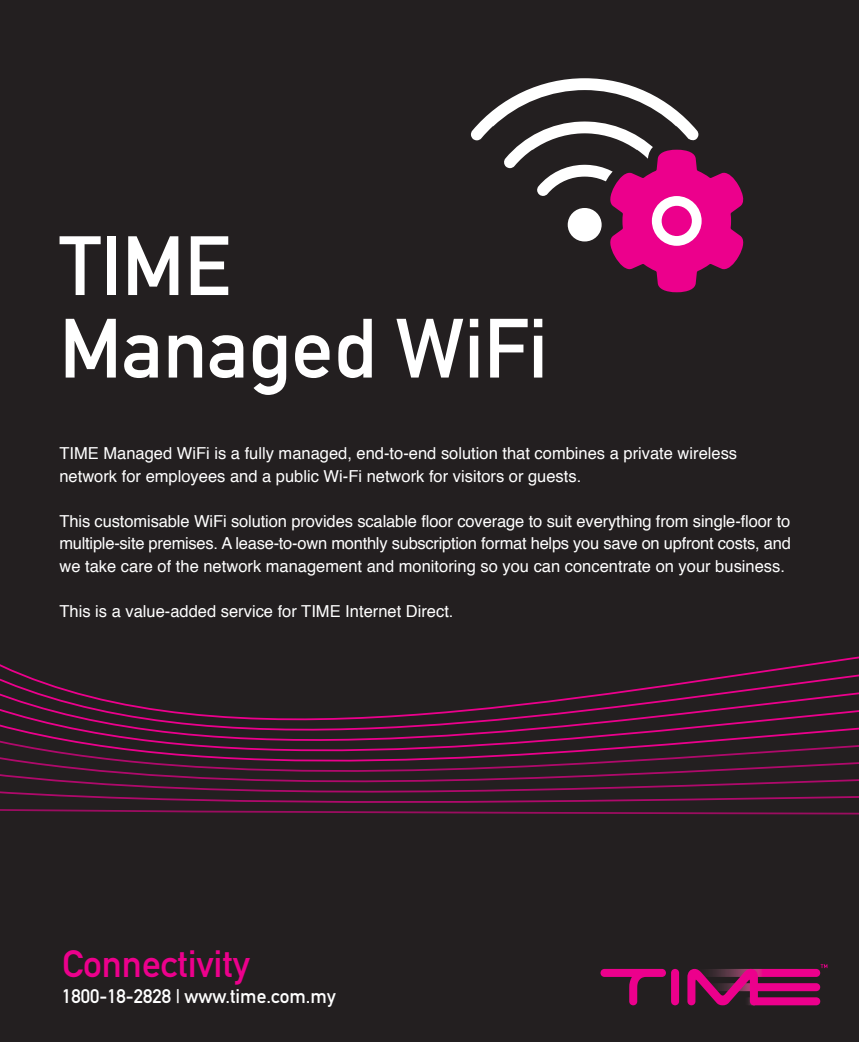
<style>
.page{position:relative;width:859px;height:1042px;background:#231f20}
.page>*{position:absolute;margin:0;border:0;box-sizing:border-box;transform-origin:0 0}
.t1{font:700 82.5px/82.5px "DIN Alternate";color:#fff}
.t2{font:700 37.5px "DIN Alternate";color:#ec008c}
.t3{font:700 19.35px "DIN Alternate";color:#fff}
.t4{font:16.5px/22.5px "Helvetica";color:#fff}
</style>
<div class="page">
<svg style="left:600px;top:969px;width:79px;height:36px"></svg>
<svg style="left:687px;top:964px;width:140px;height:41px"></svg>
<svg style="left:0;top:661px;width:859px;height:24px"></svg>
<svg style="left:0;top:685px;width:859px;height:25px"></svg>
<svg style="left:0;top:710px;width:859px;height:24px"></svg>
<svg style="left:0;top:734px;width:859px;height:25px"></svg>
<svg style="left:0;top:759px;width:859px;height:56px"></svg>
<svg style="left:471px;top:78px;width:273px;height:214px"></svg>
<h1 class="t1" style="left:59px;top:219px;width:490px">TIME<br>Managed WiFi</h1>
<p class="t4" style="left:59px;top:443px;width:679px">TIME Managed WiFi is a fully managed, end-to-end solution that combines a private wireless network for employees and a public Wi-Fi network for visitors or guests.</p>
<p class="t4" style="left:59px;top:510px;width:733px;text-align:justify">This customisable WiFi solution provides scalable floor coverage to suit everything from single-floor to multiple-site premises. A lease-to-own monthly subscription format helps you save on upfront costs, and we take care of the network management and monitoring so you can concentrate on your business.</p>
<p class="t4" style="left:59px;top:600px;width:396px">This is a value-added service for TIME Internet Direct.</p>
<h2 class="t2" style="left:62px;top:935px;width:189px">Connectivity</h2>
<p class="t3" style="left:62px;top:981px;width:275px">1800-18-2828 | www.time.com.my</p>
</div>
